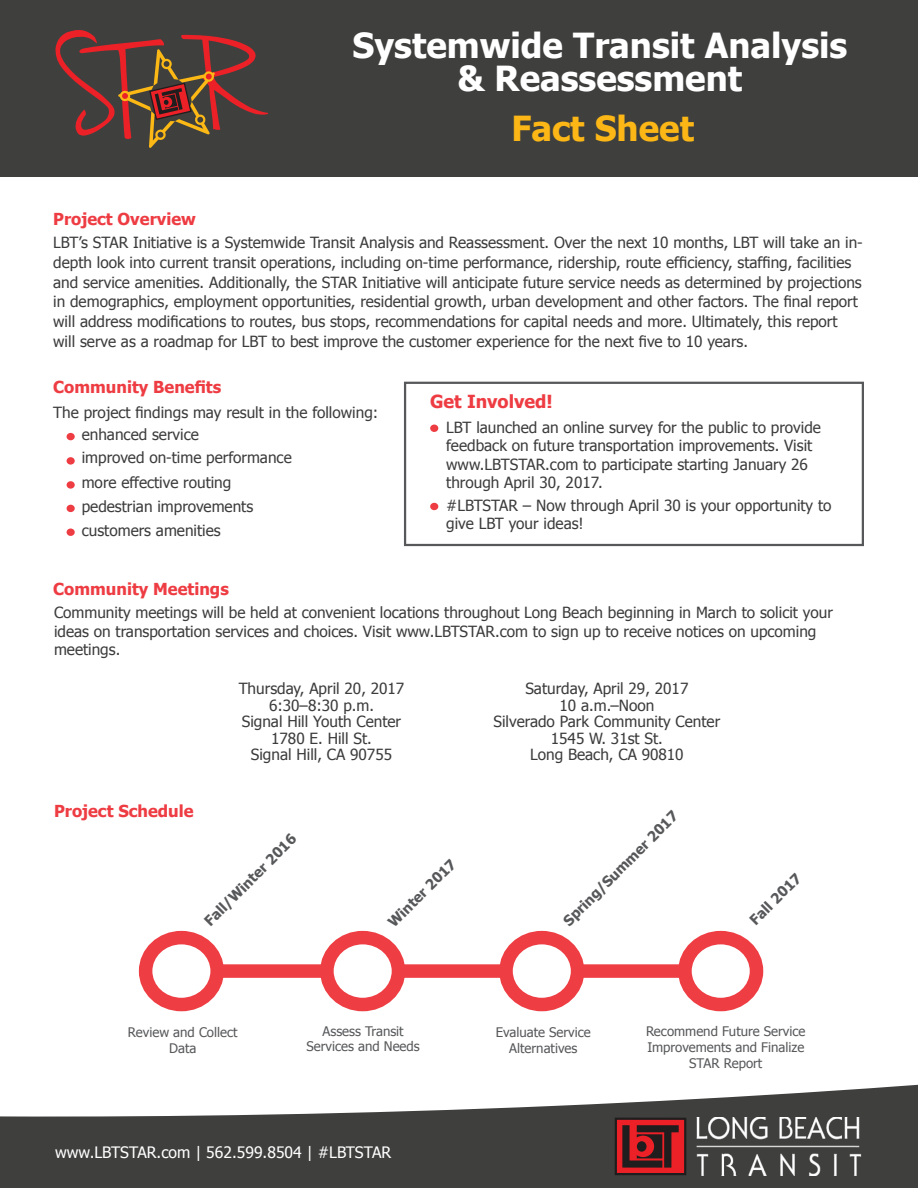
<style>
.page{position:relative;width:918px;height:1188px;background:#fff}
.page>*{position:absolute;margin:0;border:0;box-sizing:border-box;transform-origin:0 0}
.t1{font:700 34.5px/33px "Tahoma";color:#fff;text-align:center}
.t2{font:700 34.5px "Tahoma";color:#fcb716}
.t3{font:700 18px "Tahoma";color:#ee3c43}
.t4{font:700 16.5px "Tahoma";color:#ee3c43}
.t5{font:15.75px "Tahoma";color:#fff}
.t6{font:15.3px/18.5px "Tahoma";color:#3c3c3d}
.t7{font:700 14.25px "Tahoma";color:#57585a}
.t8{font:13.2px/15.9px "Tahoma";color:#57585a;text-align:center}
</style>
<div class="page">
<div style="left:430px;top:425px;width:8px;height:7px;background:#ee3c43;border-radius:50%"></div>
<div style="left:430px;top:503px;width:8px;height:7px;background:#ee3c43;border-radius:50%"></div>
<div style="left:0;top:0;width:918px;height:176px;background:#3f403e"></div>
<svg style="left:55px;top:30px;width:213px;height:118px"></svg>
<div style="left:67px;top:433px;width:8px;height:7px;background:#ee3c43;border-radius:50%"></div>
<div style="left:67px;top:505px;width:8px;height:7px;background:#ee3c43;border-radius:50%"></div>
<div style="left:67px;top:481px;width:8px;height:8px;background:#ee3c43;border-radius:50%"></div>
<div style="left:67px;top:457px;width:8px;height:8px;background:#ee3c43;border-radius:50%"></div>
<svg style="left:146px;top:938px;width:71px;height:67px"></svg>
<div style="left:139px;top:931px;width:85px;height:80px;border:14px solid #ee3d43;border-radius:50%"></div>
<div style="left:212px;top:964px;width:116px;height:14px;background:#ee3d43"></div>
<svg style="left:327px;top:938px;width:71px;height:67px"></svg>
<div style="left:320px;top:931px;width:85px;height:80px;border:14px solid #ee3d43;border-radius:50%"></div>
<div style="left:394px;top:964px;width:116px;height:14px;background:#ee3d43"></div>
<svg style="left:506px;top:938px;width:72px;height:67px"></svg>
<div style="left:499px;top:931px;width:85px;height:80px;border:14px solid #ee3d43;border-radius:50%"></div>
<div style="left:573px;top:964px;width:116px;height:14px;background:#ee3d43"></div>
<svg style="left:685px;top:938px;width:72px;height:67px"></svg>
<div style="left:678px;top:931px;width:85px;height:80px;border:14px solid #ee3d43;border-radius:50%"></div>
<div style="left:67px;top:529px;width:8px;height:7px;background:#ee3c43;border-radius:50%"></div>
<svg style="left:0;top:1084px;width:918px;height:104px;fill:#3f403e"></svg>
<div style="left:616px;top:1119px;width:69px;height:55px;background:#ec2127"></div>
<div style="left:615px;top:1118px;width:71px;height:57px;border:2px solid #201d1e"></div>
<svg style="left:622px;top:1125px;width:57px;height:43px"></svg>
<div style="left:637px;top:1141px;width:10px;height:11px;background:#201d1e;border-radius:50%"></div>
<img style="left:697px;top:1118px;width:167px;height:57px">
<div style="left:404px;top:382px;width:460px;height:164px;border:2px solid #57585a"></div>
<p class="t1" style="left:353px;top:27px;width:496px">Systemwide Transit Analysis &amp; Reassessment</p>
<p class="t4" style="left:53px;top:207px;width:144px">Project Overview</p>
<p class="t2" style="left:511px;top:104px;width:184px">Fact Sheet</p>
<p class="t6" style="left:53px;top:232px;width:811px;line-height:19.8px">LBT’s STAR Initiative is a Systemwide Transit Analysis and Reassessment. Over the next 10 months, LBT will take an in&shy;depth look into current transit operations, including on-time performance, ridership, route efficiency, staffing, facilities and service amenities. Additionally, the STAR Initiative will anticipate future service needs as determined by projections in demographics, employment opportunities, residential growth, urban development and other factors. The final report will address modifications to routes, bus stops, recommendations for capital needs and more. Ultimately, this report will serve as a roadmap for LBT to best improve the customer experience for the next five to 10 years.</p>
<p class="t4" style="left:53px;top:375px;width:169px">Community Benefits</p>
<p class="t6" style="left:53px;top:403px;width:327px">The project findings may result in the following:</p>
<p class="t6" style="left:82px;top:424px;width:119px">enhanced service</p>
<p class="t6" style="left:82px;top:448px;width:212px">improved on-time performance</p>
<p class="t6" style="left:82px;top:472px;width:151px">more effective routing</p>
<p class="t6" style="left:82px;top:496px;width:173px">pedestrian improvements</p>
<p class="t6" style="left:82px;top:520px;width:141px">customers amenities</p>
<p class="t4" style="left:53px;top:578px;width:177px">Community Meetings</p>
<p class="t3" style="left:430px;top:389px;width:124px">Get Involved!</p>
<p class="t6" style="left:446px;top:417px;width:376px">LBT launched an online survey for the public to provide feedback on future transportation improvements. Visit www.LBTSTAR.com to participate starting January 26 through April 30, 2017.</p>
<p class="t6" style="left:446px;top:496px;width:387px">#LBTSTAR – Now through April 30 is your opportunity to give LBT your ideas!</p>
<p class="t6" style="left:54px;top:603px;width:780px">Community meetings will be held at convenient locations throughout Long Beach beginning in March to solicit your ideas on transportation services and choices. Visit www.LBTSTAR.com to sign up to receive notices on upcoming meetings.</p>
<p class="t6" style="left:239px;top:679px;width:167px">Thursday, April 20, 2017</p>
<p class="t6" style="left:269px;top:696px;width:107px">6:30–8:30 p.m.</p>
<p class="t6" style="left:242px;top:712px;width:161px">Signal Hill Youth Center</p>
<p class="t6" style="left:271px;top:729px;width:102px">1780 E. Hill St.</p>
<p class="t6" style="left:251px;top:745px;width:143px">Signal Hill, CA 90755</p>
<p class="t4" style="left:54px;top:799px;width:141px">Project Schedule</p>
<p class="t7" style="left:200px;top:916px;width:124px;rotate:-45deg">Fall/Winter 2016</p>
<p class="t7" style="left:383px;top:917px;width:91px;rotate:-45deg">Winter 2017</p>
<p class="t6" style="left:525px;top:679px;width:165px">Saturday, April 29, 2017</p>
<p class="t6" style="left:559px;top:696px;width:96px">10 a.m.–Noon</p>
<p class="t6" style="left:494px;top:712px;width:228px">Silverado Park Community Center</p>
<p class="t6" style="left:551px;top:729px;width:114px">1545 W. 31st St.</p>
<p class="t6" style="left:530px;top:745px;width:155px">Long Beach, CA 90810</p>
<p class="t7" style="left:559px;top:916px;width:157px;rotate:-45deg">Spring/Summer 2017</p>
<p class="t7" style="left:745px;top:915px;width:67px;rotate:-45deg">Fall 2017</p>
<p class="t8" style="left:128px;top:1024px;width:111px">Review and Collect<br>Data</p>
<p class="t8" style="left:306px;top:1022px;width:115px">Assess Transit<br>Services and Needs</p>
<p class="t8" style="left:496px;top:1024px;width:97px">Evaluate Service<br>Alternatives</p>
<p class="t8" style="left:646px;top:1023px;width:161px">Recommend Future Service<br>Improvements and Finalize<br>STAR Report</p>
<p class="t5" style="left:55px;top:1142px;width:338px">www.LBTSTAR.com | 562.599.8504 | #LBTSTAR</p>
</div>
